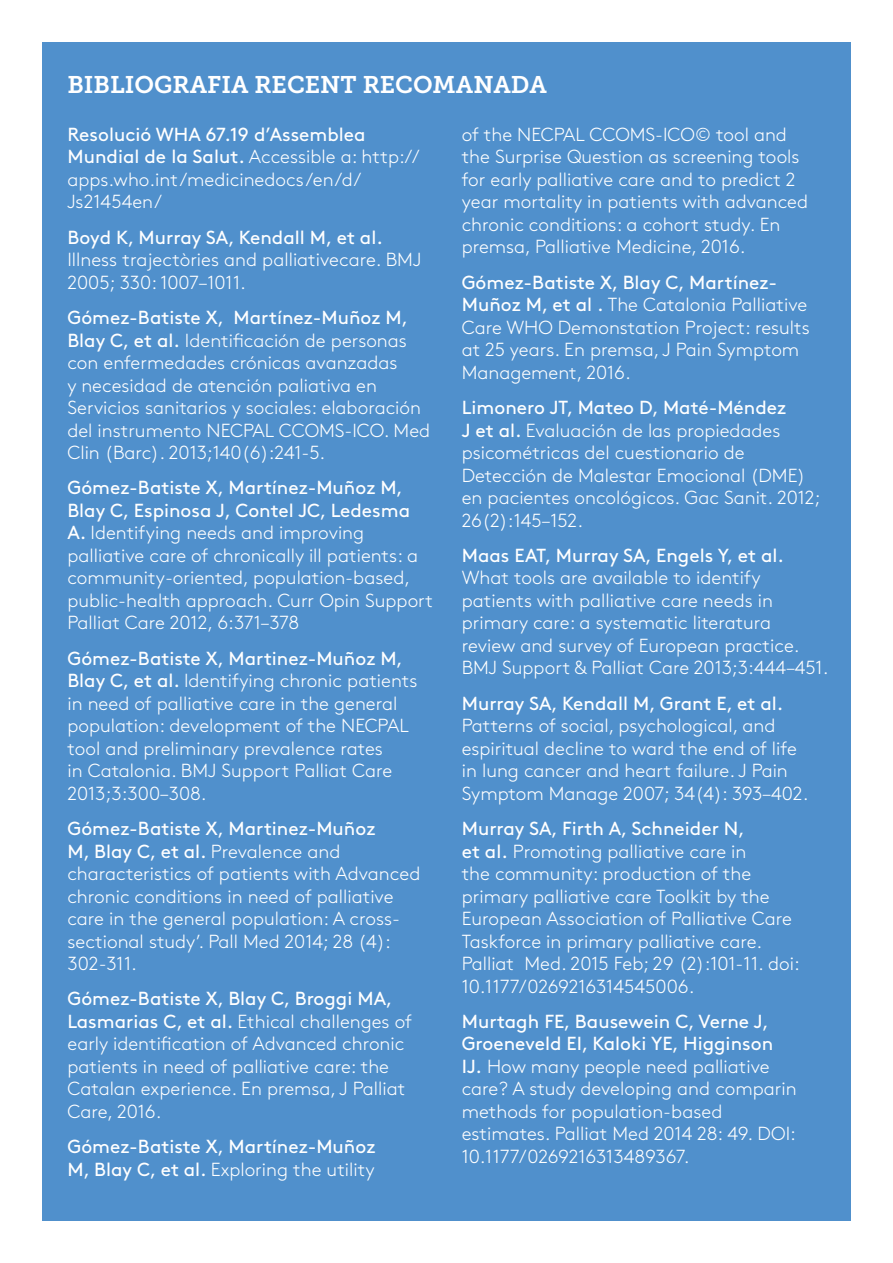
<style>
.page{position:relative;width:893px;height:1263px;background:#fff}
.page>*{position:absolute;margin:0;border:0;box-sizing:border-box;transform-origin:0 0}
.t1{font:24px "Museo Slab 700";color:#fff}
.t2{font:300 18.9px/22.5px "Brown";color:#fff}
.t3{font:18.9px/22.5px "Brown";color:#fff}
.s1{font-weight:400}
.s2{font-weight:300}
</style>
<div class="page">
<div style="left:42px;top:43px;width:809px;height:1178px;background:#5090cc"></div>
<p class="t1" style="left:67px;top:71px;width:481px">BIBLIOGRAFIA RECENT RECOMANADA</p>
<p class="t2" style="left:67px;top:122px;width:354px"><span class="s1">Resolució WHA 67.19 d’Assemblea<br>Mundial de la Salut.</span> Accessible a: http:// apps.who.int/medicinedocs/en/d/<br>Js21454en/</p>
<p class="t3" style="left:67px;top:224px;width:317px">Boyd K, Murray SA, Kendall M, et al.</p>
<p class="t2" style="left:67px;top:247px;width:355px">Illness trajectòries and palliativecare. BMJ<br>2005; 330: 1007–1011.</p>
<p class="t2" style="left:67px;top:305px;width:364px"><span class="s1">Gómez-Batiste X, Martínez-Muñoz M, Blay C, et al.</span> Identificación de personas con enfermedades crónicas avanzadas<br>y necesidad de atención paliativa en Servicios sanitarios y sociales: elaboración del instrumento NECPAL CCOMS-ICO. Med Clin (Barc). 2013;140(6):241-5.</p>
<p class="t2" style="left:67px;top:475px;width:367px"><span class="s1">Gómez-Batiste X, Martínez-Muñoz M, Blay C, Espinosa J, Contel JC, Ledesma A.</span> Identifying needs and improving palliative care of chronically ill patients: a community-oriented, population-based, public-health approach. Curr Opin Support Palliat Care 2012, 6:371–378</p>
<p class="t2" style="left:67px;top:646px;width:352px"><span class="s1">Gómez-Batiste X, Martinez-Muñoz M, Blay C, et al.</span> Identifying chronic patients in need of palliative care in the general population: development of the NECPAL tool and preliminary prevalence rates<br>in Catalonia. BMJ Support Palliat Care 2013;3:300–308.</p>
<p class="t2" style="left:67px;top:816px;width:354px"><span class="s1">Gómez-Batiste X, Martinez-Muñoz<br>M, Blay C, et al.</span> Prevalence and characteristics of patients with Advanced chronic conditions in need of palliative care in the general population: A cross&shy;sectional study’. Pall Med 2014; 28 (4):<br>302-311.</p>
<p class="t2" style="left:67px;top:986px;width:346px"><span class="s1">Gómez-Batiste X, Blay C, Broggi MA, Lasmarias C, et al.</span> Ethical challenges of early identification of Advanced chronic patients in need of palliative care: the Catalan experience. En premsa, J Palliat Care, 2016.</p>
<p class="t3" style="left:67px;top:1134px;width:309px">Gómez-Batiste X, Martínez-Muñoz<br>M, Blay C, et al. <span class="s2">Exploring the utility</span></p>
<p class="t2" style="left:462px;top:122px;width:348px">of the NECPAL CCOMS-ICO© tool and the Surprise Question as screening tools for early palliative care and to predict 2 year mortality in patients with advanced chronic conditions: a cohort study. En premsa, Palliative Medicine, 2016.</p>
<p class="t2" style="left:462px;top:270px;width:350px"><span class="s1">Gómez-Batiste X, Blay C, Martínez-Muñoz M, et al .</span> The Catalonia Palliative Care WHO Demonstation Project: results at 25 years. En premsa, J Pain Symptom Management, 2016.</p>
<p class="t2" style="left:462px;top:395px;width:360px"><span class="s1">Limonero JT, Mateo D, Maté-Méndez<br>J et al.</span> Evaluación de las propiedades psicométricas del cuestionario de Detección de Malestar Emocional (DME) en pacientes oncológicos. Gac Sanit. 2012; 26(2):145–152.</p>
<p class="t3" style="left:462px;top:542px;width:324px">Maas EAT, Murray SA, Engels Y, et al.</p>
<p class="t2" style="left:462px;top:565px;width:368px">What tools are available to identify patients with palliative care needs in primary care: a systematic literatura review and survey of European practice.<br>BMJ Support &amp; Palliat Care 2013;3:444–451.</p>
<p class="t3" style="left:462px;top:690px;width:323px">Murray SA, Kendall M, Grant E, et al.</p>
<p class="t2" style="left:462px;top:713px;width:348px">Patterns of social, psychological, and espiritual decline to ward the end of life in lung cancer and heart failure. J Pain Symptom Manage 2007; 34(4): 393–402.</p>
<p class="t2" style="left:462px;top:816px;width:339px"><span class="s1">Murray SA, Firth A, Schneider N,<br>et al.</span> Promoting palliative care in<br>the community: production of the primary palliative care Toolkit by the European Association of Palliative Care Taskforce in primary palliative care.<br>Palliat Med. 2015 Feb; 29 (2):101-11. doi:<br>10.1177/0269216314545006.</p>
<p class="t2" style="left:462px;top:1009px;width:337px"><span class="s1">Murtagh FE, Bausewein C, Verne J, Groeneveld EI, Kaloki YE, Higginson IJ.</span> How many people need palliative care? A study developing and comparin methods for population-based estimates. Palliat Med 2014 28: 49. DOI:<br>10.1177/0269216313489367.</p>
</div>
